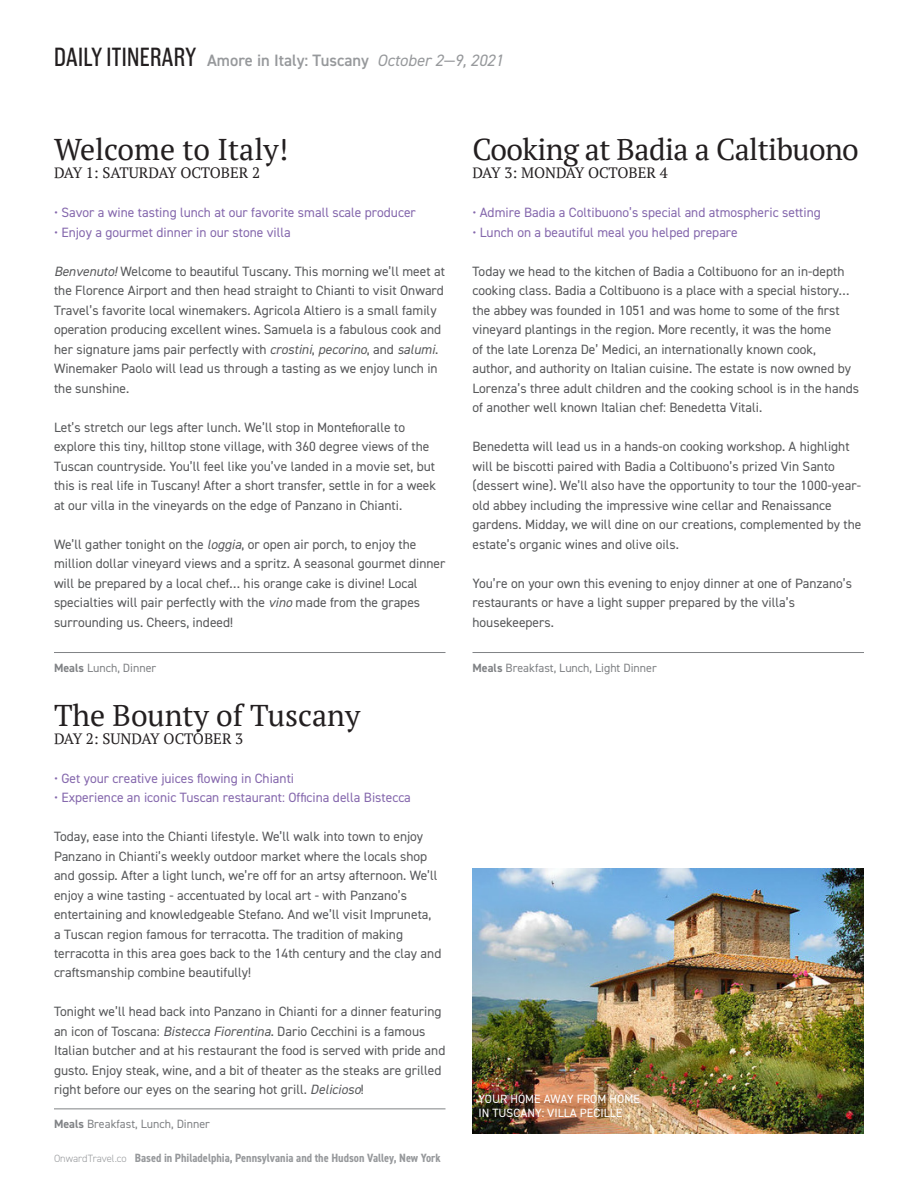
<style>
.page{position:relative;width:918px;height:1188px;background:#fff}
.page>*{position:absolute;margin:0;border:0;box-sizing:border-box;transform-origin:0 0}
.t1{font:30px "PT Serif";color:#231f20}
.t2{font:30px "PT Serif";letter-spacing:-.02em;color:#231f20}
.t3{font:600 16.5px "DIN2014";color:#97999c}
.t4{font:15px "PT Serif";color:#231f20}
.t5{font:13.5px/19.5px "DIN2014";color:#57585a}
.t6{font:13.5px "DIN2014";color:#8568ad}
.t7{font:12px "DIN2014";color:#808285}
.t8{font:700 condensed 12px "DIN2014";color:#97999c}
.t9{font:12px "DIN2014";color:#fff}
.s1{font-family:"Americane Cond";font-weight:400;font-size:27px;color:#231f20}
.s2{font-weight:400;font-style:italic}
.s3{font-style:italic}
.s4{font-weight:700}
.s5{font-weight:300;font-stretch:normal;font-size:10.5px}
</style>
<div class="page">
<hr style="left:54px;top:652px;width:392px;height:1px;background:#808285">
<img style="left:472px;top:868px;width:392px;height:266px">
<hr style="left:54px;top:1108px;width:392px;height:1px;background:#808285">
<hr style="left:472px;top:652px;width:392px;height:1px;background:#808285">
<p class="t3" style="left:54px;top:49px;width:451px"><span class="s1">DAILY ITINERARY</span> Amore in Italy: Tuscany <span class="s2">October 2—9, 2021</span></p>
<p class="t1" style="left:54px;top:130px;width:236px">Welcome to Italy!</p>
<p class="t4" style="left:54px;top:163px;width:208px">DAY 1: SATURDAY OCTOBER 2</p>
<p class="t6" style="left:54px;top:204px;width:363px">• Savor a wine tasting lunch at our favorite small scale producer</p>
<p class="t6" style="left:54px;top:224px;width:238px">• Enjoy a gourmet dinner in our stone villa</p>
<p class="t5" style="left:54px;top:261px;width:392px"><span class="s3">Benvenuto!</span> Welcome to beautiful Tuscany. This morning we’ll meet at the Florence Airport and then head straight to Chianti to visit Onward Travel’s favorite local winemakers. Agricola Altiero is a small family operation producing excellent wines. Samuela is a fabulous cook and her signature jams pair perfectly with <span class="s3">crostini</span>, <span class="s3">pecorino</span>, and <span class="s3">salumi</span>.<br>Winemaker Paolo will lead us through a tasting as we enjoy lunch in the sunshine.</p>
<p class="t5" style="left:54px;top:417px;width:384px">Let’s stretch our legs after lunch. We’ll stop in Montefioralle to explore this tiny, hilltop stone village, with 360 degree views of the Tuscan countryside. You’ll feel like you’ve landed in a movie set, but this is real life in Tuscany! After a short transfer, settle in for a week at our villa in the vineyards on the edge of Panzano in Chianti.</p>
<p class="t5" style="left:54px;top:534px;width:393px">We’ll gather tonight on the <span class="s3">loggia</span>, or open air porch, to enjoy the million dollar vineyard views and a spritz. A seasonal gourmet dinner will be prepared by a local chef… his orange cake is divine! Local specialties will pair perfectly with the <span class="s3">vino</span> made from the grapes surrounding us. Cheers, indeed!</p>
<p class="t7" style="left:54px;top:660px;width:104px"><span class="s4">Meals</span> Lunch, Dinner</p>
<p class="t1" style="left:54px;top:695px;width:308px">The Bounty of Tuscany</p>
<p class="t4" style="left:54px;top:729px;width:191px">DAY 2: SUNDAY OCTOBER 3</p>
<p class="t6" style="left:54px;top:769px;width:242px">• Get your creative juices flowing in Chianti</p>
<p class="t6" style="left:54px;top:789px;width:358px">• Experience an iconic Tuscan restaurant: Officina della Bistecca</p>
<p class="t5" style="left:54px;top:826px;width:389px">Today, ease into the Chianti lifestyle. We’ll walk into town to enjoy Panzano in Chianti’s weekly outdoor market where the locals shop and gossip. After a light lunch, we’re off for an artsy afternoon. We’ll enjoy a wine tasting - accentuated by local art - with Panzano’s entertaining and knowledgeable Stefano. And we’ll visit Impruneta, a Tuscan region famous for terracotta. The tradition of making terracotta in this area goes back to the 14th century and the clay and craftsmanship combine beautifully!</p>
<p class="t5" style="left:54px;top:1002px;width:393px">Tonight we’ll head back into Panzano in Chianti for a dinner featuring an icon of Toscana: <span class="s3">Bistecca Fiorentina</span>. Dario Cecchini is a famous Italian butcher and at his restaurant the food is served with pride and gusto. Enjoy steak, wine, and a bit of theater as the steaks are grilled right before our eyes on the searing hot grill. <span class="s3">Delicioso</span>!</p>
<p class="t7" style="left:54px;top:1116px;width:158px"><span class="s4">Meals</span> Breakfast, Lunch, Dinner</p>
<p class="t8" style="left:54px;top:1150px;width:388px"><span class="s5">OnwardTravel.co</span> Based in Philadelphia, Pennsylvania and the Hudson Valley, New York</p>
<p class="t2" style="left:472px;top:130px;width:388px">Cooking at Badia a Caltibuono</p>
<p class="t4" style="left:472px;top:163px;width:197px">DAY 3: MONDAY OCTOBER 4</p>
<p class="t6" style="left:472px;top:204px;width:350px">• Admire Badia a Coltibuono’s special and atmospheric setting</p>
<p class="t6" style="left:472px;top:224px;width:267px">• Lunch on a beautiful meal you helped prepare</p>
<p class="t5" style="left:472px;top:261px;width:388px">Today we head to the kitchen of Badia a Coltibuono for an in-depth cooking class. Badia a Coltibuono is a place with a special history… the abbey was founded in 1051 and was home to some of the first vineyard plantings in the region. More recently, it was the home<br>of the late Lorenza De’ Medici, an internationally known cook,<br>author, and authority on Italian cuisine. The estate is now owned by Lorenza’s three adult children and the cooking school is in the hands of another well known Italian chef: Benedetta Vitali.</p>
<p class="t5" style="left:472px;top:437px;width:390px">Benedetta will lead us in a hands-on cooking workshop. A highlight will be biscotti paired with Badia a Coltibuono’s prized Vin Santo (dessert wine). We’ll also have the opportunity to tour the 1000-year&shy;old abbey including the impressive wine cellar and Renaissance gardens. Midday, we will dine on our creations, complemented by the estate’s organic wines and olive oils.</p>
<p class="t5" style="left:472px;top:573px;width:381px">You’re on your own this evening to enjoy dinner at one of Panzano’s restaurants or have a light supper prepared by the villa’s housekeepers.</p>
<p class="t7" style="left:472px;top:660px;width:186px"><span class="s4">Meals</span> Breakfast, Lunch, Light Dinner</p>
<p class="t9" style="left:478px;top:1091px;width:163px">YOUR HOME AWAY FROM HOME</p>
<p class="t9" style="left:478px;top:1106px;width:145px">IN TUSCANY: VILLA PECILLE</p>
</div>
